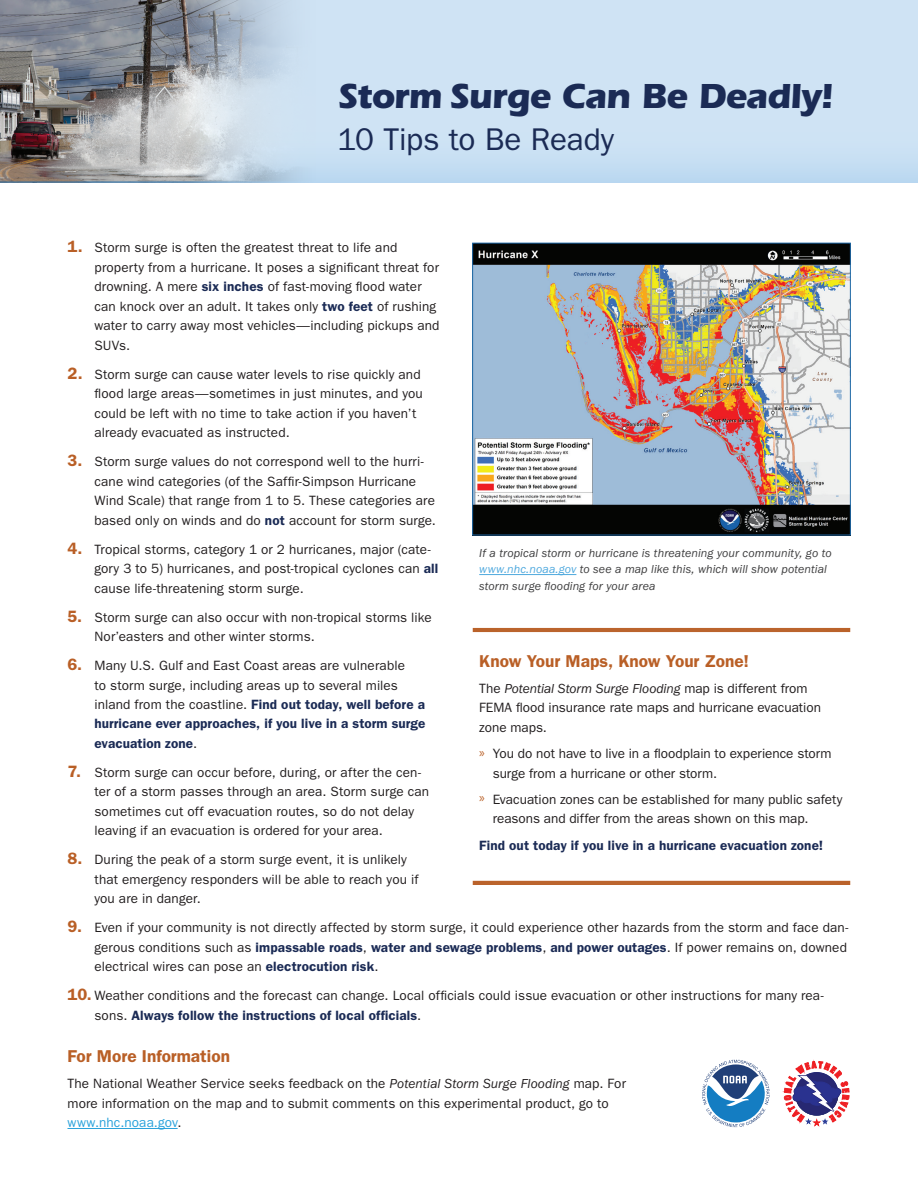
<style>
.page{position:relative;width:918px;height:1188px;background:#fff}
.page>*{position:absolute;margin:0;border:0;box-sizing:border-box;transform-origin:0 0}
.t1{font:700 36px "ITC Eras Std";letter-spacing:-.025em;color:#1b2b55}
.t2{font:31.5px "ITC Franklin Gothic Std";letter-spacing:-.005em;color:#1b2b55}
.t3{font:600 17.25px "ITC Franklin Gothic Std";color:#b95f26}
.t4{font:13.5px/19.5px "ITC Franklin Gothic Std";letter-spacing:.01em;color:#231f20}
.t5{font:600 13.5px "ITC Franklin Gothic Std";letter-spacing:.005em;color:#1b2b55}
.t6{font:italic 12px/16.5px "ITC Franklin Gothic Std";letter-spacing:.005em;color:#3e3e3f}
.s1{font-weight:600;font-size:16.5px;color:#b95f26}
.s2{font-weight:600;color:#1b2b55}
.s3{font-style:italic}
.s4{color:#2aa2db}
.s5{color:#4fa9de}
.s6{font-family:"Myriad Pro";color:#b95f26}
</style>
<div class="page">
<div style="left:0;top:0;width:918px;height:185px;background:#fff;opacity:.5"></div>
<svg style="left:702px;top:1060px;width:68px;height:67px"></svg>
<svg style="left:784px;top:1061px;width:66px;height:64px"></svg>
<hr style="left:68px;top:1128px;width:110px;height:1px;background:#2aa2db">
<hr style="left:479px;top:574px;width:97px;height:1px;background:#4fa9de">
<img style="left:474px;top:245px;width:375px;height:288px">
<div style="left:472px;top:243px;width:379px;height:292px;border:1px solid #1e68a6"></div>
<svg style="left:0;top:0;width:324px;height:182px;background:#a2a8b0"></svg>
<div style="left:471px;top:625px;width:381px;height:7px;background:#fff;opacity:.5"></div>
<div style="left:471px;top:878px;width:381px;height:8px;background:#fff;opacity:.5"></div>
<h1 class="t1" style="left:338px;top:75px;width:497px">Storm Surge Can Be Deadly!</h1>
<h2 class="t2" style="left:338px;top:121px;width:278px">10 Tips to Be Ready</h2>
<p class="t4" style="left:94px;top:238px;width:347px;text-indent:-27px"><span class="s1">1.</span> Storm surge is often the greatest threat to life and property from a hurricane. It poses a significant threat for drowning. A mere <span class="s2">six inches</span> of fast-moving flood water can knock over an adult. It takes only <span class="s2">two feet</span> of rushing water to carry away most vehicles—including pickups and SUVs.</p>
<p class="t4" style="left:94px;top:364px;width:330px;text-indent:-27px"><span class="s1">2.</span> Storm surge can cause water levels to rise quickly and flood large areas—sometimes in just minutes, and you could be left with no time to take action if you haven’t already evacuated as instructed.</p>
<p class="t4" style="left:94px;top:452px;width:343px;text-indent:-27px"><span class="s1">3.</span> Storm surge values do not correspond well to the hurri&shy;cane wind categories (of the Saffir-Simpson Hurricane Wind Scale) that range from 1 to 5. These categories are based only on winds and do <span class="s2">not</span> account for storm surge.</p>
<p class="t4" style="left:94px;top:539px;width:345px;text-indent:-27px"><span class="s1">4.</span> Tropical storms, category 1 or 2 hurricanes, major (cate&shy;gory 3 to 5) hurricanes, and post-tropical cyclones can <span class="s2">all </span>cause life-threatening storm surge.</p>
<p class="t4" style="left:94px;top:607px;width:339px;text-indent:-27px"><span class="s1">5.</span> Storm surge can also occur with non-tropical storms like<br>Nor’easters and other winter storms.</p>
<p class="t4" style="left:94px;top:656px;width:333px;text-indent:-27px"><span class="s1">6.</span> Many U.S. Gulf and East Coast areas are vulnerable<br>to storm surge, including areas up to several miles inland from the coastline. <span class="s2">Find out today, well before a hurricane ever approaches, if you live in a storm surge evacuation zone</span>.</p>
<p class="t4" style="left:94px;top:763px;width:336px;text-indent:-27px"><span class="s1">7.</span> Storm surge can occur before, during, or after the cen&shy;ter of a storm passes through an area. Storm surge can sometimes cut off evacuation routes, so do not delay leaving if an evacuation is ordered for your area.</p>
<p class="t4" style="left:94px;top:850px;width:326px;text-indent:-27px"><span class="s1">8.</span> During the peak of a storm surge event, it is unlikely that emergency responders will be able to reach you if you are in danger.</p>
<p class="t4" style="left:94px;top:918px;width:755px;text-align:justify;text-indent:-27px"><span class="s1">9.</span> Even if your community is not directly affected by storm surge, it could experience other hazards from the storm and face dan&shy;gerous conditions such as <span class="s2">impassable roads</span>, <span class="s2">water and sewage problems</span>, <span class="s2">and power outages</span>. If power remains on, downed electrical wires can pose an <span class="s2">electrocution risk</span>.</p>
<p class="t4" style="left:94px;top:986px;width:731px;text-indent:-27px"><span class="s1">10.</span> Weather conditions and the forecast can change. Local officials could issue evacuation or other instructions for many rea&shy;sons. <span class="s2">Always follow the instructions of local officials</span>.</p>
<p class="t3" style="left:68px;top:1046px;width:164px">For More Information</p>
<p class="t4" style="left:68px;top:1074px;width:560px">The National Weather Service seeks feedback on the <span class="s3">Potential Storm Surge Flooding</span> map. For more information on the map and to submit comments on this experimental product, go to <span class="s4">www.nhc.noaa.gov</span>.</p>
<p class="t6" style="left:479px;top:545px;width:354px">If a tropical storm or hurricane is threatening your community, go to <span class="s5">www.nhc.noaa.gov</span> to see a map like this, which will show potential storm surge flooding for your area</p>
<p class="t3" style="left:479px;top:650px;width:271px">Know Your Maps, Know Your Zone!</p>
<p class="t4" style="left:479px;top:679px;width:343px">The <span class="s3">Potential Storm Surge Flooding</span> map is different from<br>FEMA flood insurance rate maps and hurricane evacuation zone maps.</p>
<p class="t4" style="left:493px;top:744px;width:340px;text-indent:-14px"><span class="s6">»</span> You do not have to live in a floodplain to experience storm surge from a hurricane or other storm.</p>
<p class="t4" style="left:493px;top:790px;width:351px;text-indent:-14px"><span class="s6">»</span> Evacuation zones can be established for many public safety reasons and differ from the areas shown on this map.</p>
<p class="t5" style="left:479px;top:837px;width:345px">Find out today if you live in a hurricane evacuation zone!</p>
</div>
